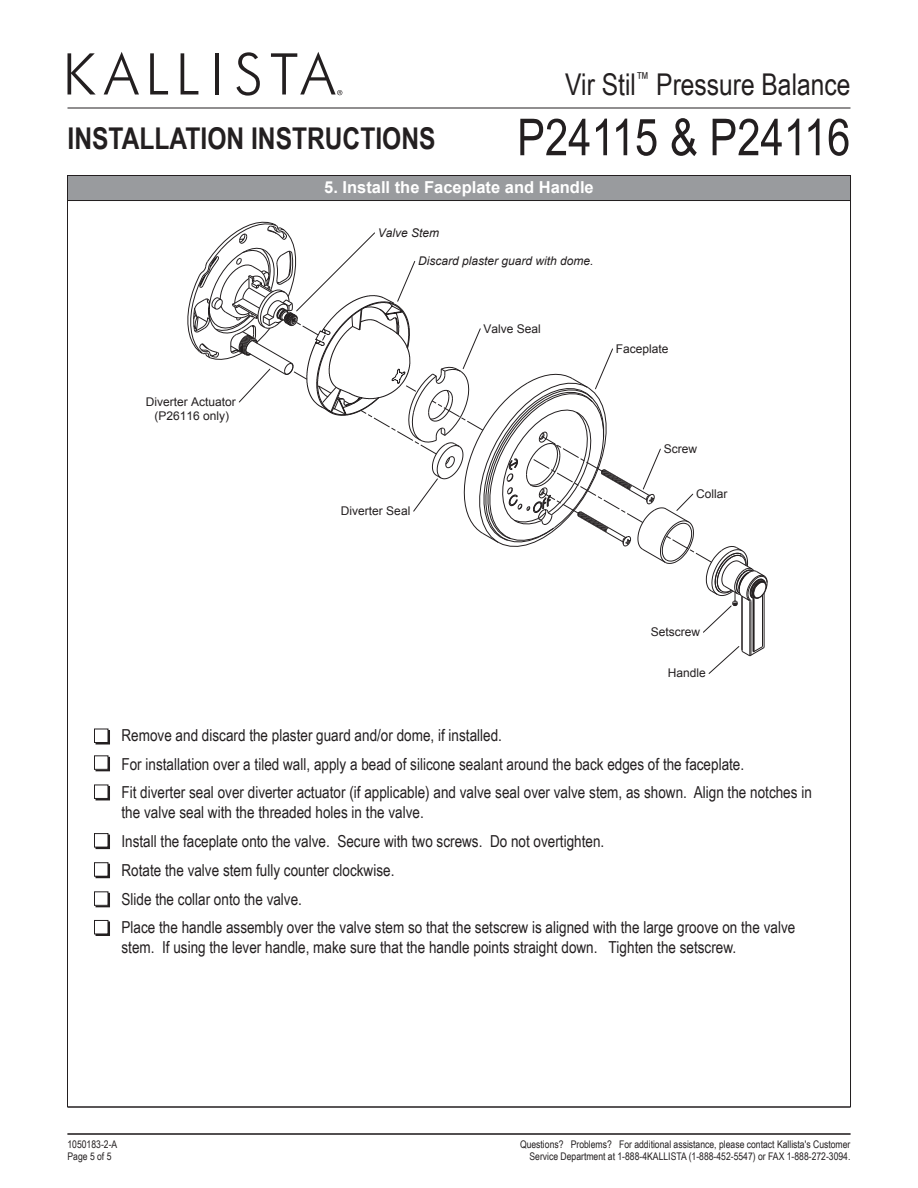
<style>
.page{position:relative;width:918px;height:1188px;background:#fff}
.page>*{position:absolute;margin:0;border:0;box-sizing:border-box;transform-origin:0 0}
.t1{font:51px "Arial Narrow";color:#231f20}
.t2{font:700 30px "Arial Narrow";color:#231f20}
.t3{font:30px "Arial Narrow";color:#231f20}
.t4{font:16.5px/28.8px "Arial Narrow";color:#231f20}
.t5{font:700 16.5px "Arial";color:#fff}
.t6{font:12px/14.4px "Arial";color:#231f20;text-align:center}
.t7{font:italic 12px "Arial";color:#231f20}
.t8{font:10.5px/12.6px "Arial Narrow";color:#231f20}
</style>
<div class="page">
<svg style="left:68px;top:53px;width:27px;height:41px"></svg>
<svg style="left:104px;top:52px;width:35px;height:42px"></svg>
<svg style="left:150px;top:53px;width:18px;height:41px"></svg>
<svg style="left:181px;top:53px;width:17px;height:41px"></svg>
<hr style="left:216px;top:53px;width:3px;height:41px;background:#231f20">
<svg style="left:236px;top:52px;width:24px;height:44px"></svg>
<svg style="left:271px;top:52px;width:71px;height:43px"></svg>
<hr style="left:68px;top:1133px;width:782px;height:2px;background:#231f20">
<hr style="left:68px;top:1107px;width:782px;height:1px;background:#231f20">
<hr style="left:850px;top:176px;width:1px;height:931px;background:#231f20">
<div style="left:68px;top:176px;width:782px;height:25px;background:#999b9e"></div>
<div style="left:67px;top:175px;width:784px;height:26px;border:1px solid #231f20"></div>
<hr style="left:67px;top:176px;width:1px;height:931px;background:#231f20">
<hr style="left:742px;top:596px;width:1px;height:54px;background:#231f20">
<hr style="left:754px;top:599px;width:1px;height:52px;background:#231f20">
<hr style="left:753px;top:599px;width:1px;height:53px;background:#231f20">
<hr style="left:751px;top:601px;width:1px;height:54px;background:#231f20">
<hr style="left:750px;top:601px;width:1px;height:55px;background:#231f20">
<hr style="left:764px;top:594px;width:1px;height:54px;background:#231f20">
<hr style="left:762px;top:595px;width:1px;height:52px;background:#231f20">
<svg style="left:709px;top:646px;width:56px;height:28px"></svg>
<svg style="left:188px;top:222px;width:580px;height:411px"></svg>
<div style="left:96px;top:835px;width:14px;height:14px;border:1px solid #231f20"></div>
<div style="left:94px;top:834px;width:14px;height:13px;background:#fff"></div>
<div style="left:94px;top:833px;width:14px;height:14px;border:1px solid #231f20"></div>
<div style="left:96px;top:757px;width:14px;height:14px;border:1px solid #231f20"></div>
<div style="left:94px;top:756px;width:14px;height:13px;background:#fff"></div>
<div style="left:94px;top:755px;width:14px;height:15px;border:1px solid #231f20"></div>
<div style="left:96px;top:786px;width:14px;height:14px;border:1px solid #231f20"></div>
<div style="left:94px;top:785px;width:14px;height:13px;background:#fff"></div>
<div style="left:94px;top:785px;width:14px;height:14px;border:1px solid #231f20"></div>
<div style="left:96px;top:730px;width:14px;height:14px;border:1px solid #231f20"></div>
<div style="left:94px;top:729px;width:14px;height:13px;background:#fff"></div>
<div style="left:94px;top:729px;width:14px;height:14px;border:1px solid #231f20"></div>
<div style="left:96px;top:864px;width:14px;height:14px;border:1px solid #231f20"></div>
<div style="left:94px;top:863px;width:14px;height:13px;background:#fff"></div>
<div style="left:94px;top:862px;width:14px;height:15px;border:1px solid #231f20"></div>
<div style="left:96px;top:893px;width:14px;height:14px;border:1px solid #231f20"></div>
<div style="left:94px;top:892px;width:14px;height:13px;background:#fff"></div>
<div style="left:94px;top:891px;width:14px;height:15px;border:1px solid #231f20"></div>
<div style="left:96px;top:922px;width:14px;height:14px;border:1px solid #231f20"></div>
<div style="left:94px;top:920px;width:14px;height:14px;background:#fff"></div>
<div style="left:94px;top:920px;width:14px;height:14px;border:1px solid #231f20"></div>
<h2 class="t3" style="left:565px;top:62px;width:287px">Vir Stil<sup>™</sup> Pressure Balance</h2>
<h1 class="t1" style="left:517px;top:100px;width:335px">P24115 &amp; P24116</h1>
<h2 class="t2" style="left:68px;top:115px;width:370px">INSTALLATION INSTRUCTIONS</h2>
<p class="t5" style="left:324px;top:177px;width:271px">5. Install the Faceplate and Handle</p>
<p class="t7" style="left:378px;top:225px;width:63px">Valve Stem</p>
<p class="t7" style="left:418px;top:253px;width:177px">Discard plaster guard with dome.</p>
<p class="t6" style="left:146px;top:394px;width:92px">Diverter Actuator (P26116 only)</p>
<p class="t6" style="left:341px;top:504px;width:71px">Diverter Seal</p>
<p class="t6" style="left:484px;top:321px;width:59px">Valve Seal</p>
<p class="t6" style="left:616px;top:341px;width:54px">Faceplate</p>
<p class="t6" style="left:664px;top:442px;width:35px">Screw</p>
<p class="t6" style="left:696px;top:487px;width:33px">Collar</p>
<p class="t6" style="left:651px;top:625px;width:51px">Setscrew</p>
<p class="t6" style="left:668px;top:666px;width:40px">Handle</p>
<p class="t4" style="left:122px;top:720px;width:692px">Remove and discard the plaster guard and/or dome, if installed.<br>For installation over a tiled wall, apply a bead of silicone sealant around the back edges of the faceplate.<br>Fit diverter seal over diverter actuator (if applicable) and valve seal over valve stem, as shown. Align the notches in</p>
<p class="t4" style="left:122px;top:797px;width:675px">the valve seal with the threaded holes in the valve.<br>Install the faceplate onto the valve. Secure with two screws. Do not overtighten.<br>Rotate the valve stem fully counter clockwise.<br>Slide the collar onto the valve.<br>Place the handle assembly over the valve stem so that the setscrew is aligned with the large groove on the valve</p>
<p class="t4" style="left:122px;top:932px;width:616px">stem. If using the lever handle, make sure that the handle points straight down. Tighten the setscrew.</p>
<p class="t8" style="left:68px;top:1137px;width:51px">1050183-2-A<br>Page 5 of 5</p>
<p class="t8" style="left:520px;top:1137px;width:332px;text-align:right">Questions? Problems? For additional assistance, please contact Kallista's Customer<br>Service Department at 1-888-4KALLISTA (1-888-452-5547) or FAX 1-888-272-3094.</p>
</div>
